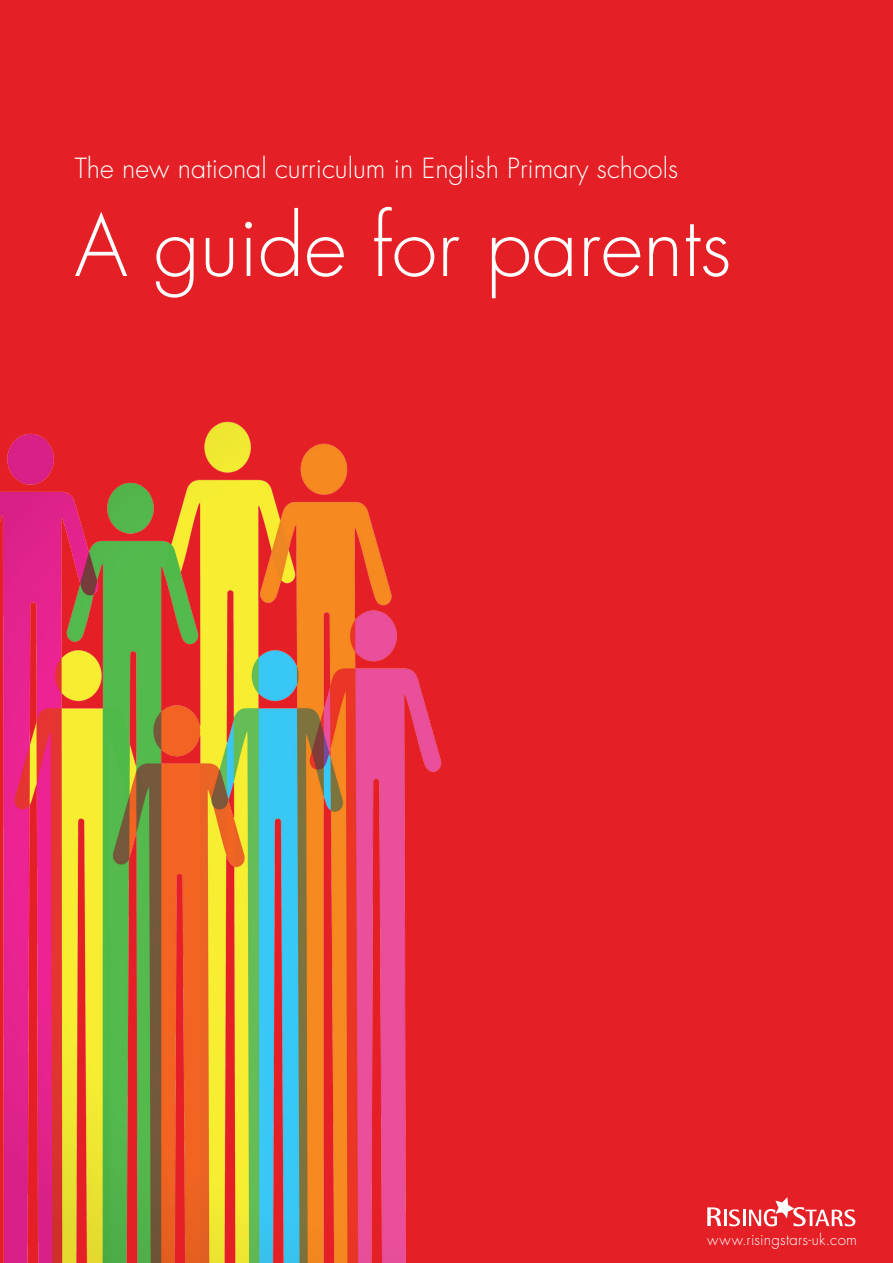
<style>
.page{position:relative;width:893px;height:1263px;background:#e41f25}
.page>*{position:absolute;margin:0;border:0;box-sizing:border-box;transform-origin:0 0}
.t1{font:300 82.5px "Futura";color:#fff}
.t2{font:300 27px "Futura";color:#fff}
.t3{font:300 15px "Futura";letter-spacing:.015em;color:#fff}
</style>
<div class="page">
<svg style="left:707px;top:1207px;width:14px;height:19px"></svg>
<hr style="left:724px;top:1210px;width:3px;height:16px;background:#fff">
<svg style="left:729px;top:1197px;width:126px;height:29px"></svg>
<img style="left:0;top:415px;width:517px;height:848px">
<p class="t2" style="left:75px;top:151px;width:605px">The new national curriculum in English Primary schools</p>
<p class="t1" style="left:75px;top:193px;width:658px">A guide for parents</p>
<p class="t3" style="left:707px;top:1230px;width:151px">www.risingstars-uk.com</p>
</div>
